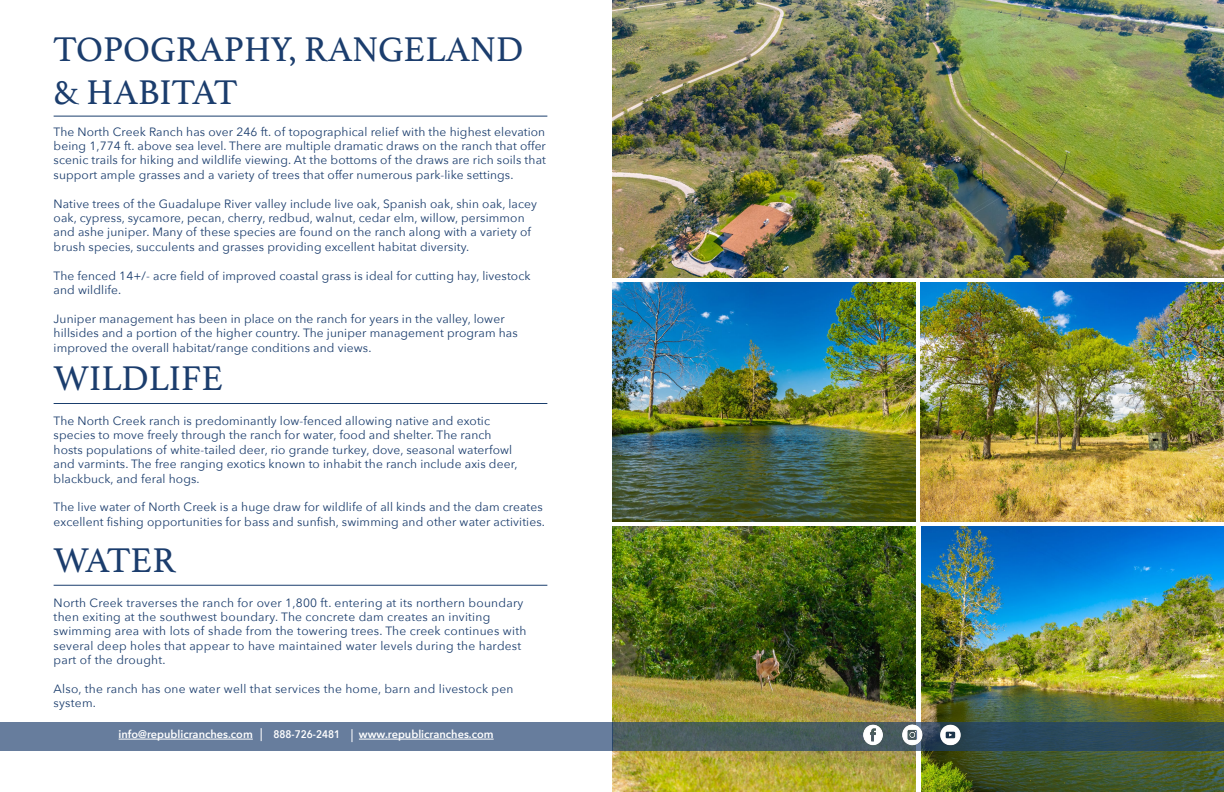
<style>
.page{position:relative;width:1224px;height:792px;background:#fff}
.page>*{position:absolute;margin:0;border:0;box-sizing:border-box;transform-origin:0 0}
.t1{font:36px/43.2px "Athelas";color:#1b3d6d}
.t2{font:12px/14.4px "Avenir Next";letter-spacing:.01em;color:#1b3d6d}
.t3{font:600 11px "Avenir Next";color:#fff}
.t4{font:600 11px "Avenir Next";color:#fff;scale:.9 1}
</style>
<div class="page">
<img style="left:921px;top:526px;width:303px;height:266px">
<img style="left:612px;top:526px;width:303px;height:266px">
<img style="left:612px;top:282px;width:303px;height:239px">
<img style="left:921px;top:282px;width:303px;height:239px">
<div style="left:0;top:722px;width:612px;height:29px;background:#677d9d"></div>
<svg style="left:612px;top:722px;width:612px;height:29px;background:#3a525a"></svg>
<img style="left:895px;top:724px;width:33px;height:23px">
<img style="left:937px;top:724px;width:29px;height:23px">
<img style="left:856px;top:725px;width:33px;height:22px">
<hr style="left:54px;top:403px;width:493px;height:1px;background:#1a3e6d">
<hr style="left:54px;top:116px;width:493px;height:1px;background:#1a3e6d">
<hr style="left:119px;top:739px;width:134px;height:1px;background:#fff">
<hr style="left:359px;top:739px;width:135px;height:1px;background:#fff">
<svg style="left:261px;top:728px;width:1px;height:13px"></svg>
<svg style="left:352px;top:729px;width:1px;height:13px"></svg>
<img style="left:612px;top:0;width:611px;height:277px">
<hr style="left:54px;top:585px;width:493px;height:1px;background:#1a3e6d">
<h1 class="t1" style="left:54px;top:26px;width:471px">TOPOGRAPHY, RANGELAND &amp; HABITAT</h1>
<p class="t2" style="left:54px;top:124px;width:494px;text-align:justify">The North Creek Ranch has over 246 ft. of topographical relief with the highest elevation being 1,774 ft. above sea level. There are multiple dramatic draws on the ranch that offer scenic trails for hiking and wildlife viewing. At the bottoms of the draws are rich soils that support ample grasses and a variety of trees that offer numerous park-like settings.</p>
<p class="t2" style="left:54px;top:196px;width:485px">Native trees of the Guadalupe River valley include live oak, Spanish oak, shin oak, lacey oak, cypress, sycamore, pecan, cherry, redbud, walnut, cedar elm, willow, persimmon and ashe juniper. Many of these species are found on the ranch along with a variety of brush species, succulents and grasses providing excellent habitat diversity.</p>
<p class="t2" style="left:54px;top:268px;width:479px">The fenced 14+/- acre field of improved coastal grass is ideal for cutting hay, livestock and wildlife.</p>
<p class="t2" style="left:54px;top:311px;width:466px">Juniper management has been in place on the ranch for years in the valley, lower hillsides and a portion of the higher country. The juniper management program has improved the overall habitat/range conditions and views.</p>
<h1 class="t1" style="left:54px;top:355px;width:171px">WILDLIFE</h1>
<p class="t2" style="left:54px;top:413px;width:466px">The North Creek ranch is predominantly low-fenced allowing native and exotic species to move freely through the ranch for water, food and shelter. The ranch hosts populations of white-tailed deer, rio grande turkey, dove, seasonal waterfowl and varmints. The free ranging exotics known to inhabit the ranch include axis deer, blackbuck, and feral hogs.</p>
<p class="t2" style="left:54px;top:499px;width:493px">The live water of North Creek is a huge draw for wildlife of all kinds and the dam creates excellent fishing opportunities for bass and sunfish, swimming and other water activities.</p>
<h1 class="t1" style="left:54px;top:537px;width:124px">WATER</h1>
<p class="t2" style="left:54px;top:595px;width:474px">North Creek traverses the ranch for over 1,800 ft. entering at its northern boundary then exiting at the southwest boundary. The concrete dam creates an inviting swimming area with lots of shade from the towering trees. The creek continues with several deep holes that appear to have maintained water levels during the hardest part of the drought.</p>
<p class="t2" style="left:54px;top:681px;width:461px">Also, the ranch has one water well that services the home, barn and livestock pen system.</p>
<p class="t3" style="left:119px;top:725px;width:136px">info@republicranches.com</p>
<p class="t4" style="left:273px;top:725px;width:76px">888-726-2481</p>
<p class="t3" style="left:359px;top:725px;width:136px">www.republicranches.com</p>
</div>
